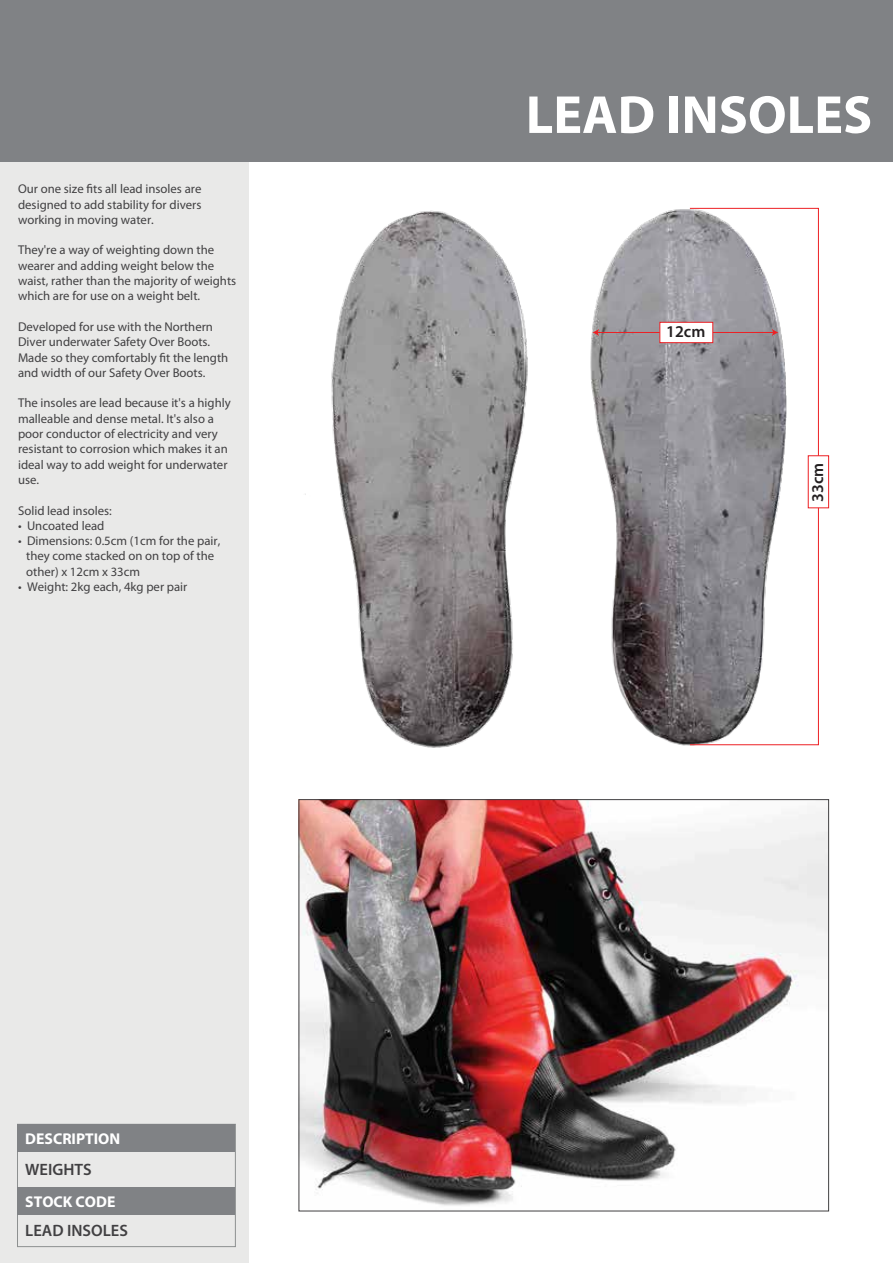
<style>
.page{position:relative;width:893px;height:1263px;background:#fff}
.page>*{position:absolute;margin:0;border:0;box-sizing:border-box;transform-origin:0 0}
.t1{font:700 54px "Myriad Pro";color:#fff}
.t2{font:600 16.5px "Myriad Pro";color:#414042}
.t3{font:600 16.5px "Myriad Pro";color:#231f20}
.t4{font:700 15.6px "Myriad Pro";color:#fff}
.t5{font:12.75px/15.3px "Myriad Pro";color:#414042}
</style>
<div class="page">
<div style="left:0;top:0;width:248px;height:1262px;background:#e9e9e8"></div>
<div style="left:0;top:0;width:893px;height:161px;background:#808285"></div>
<div style="left:17px;top:1124px;width:219px;height:123px;border:1px solid #8d9090"></div>
<div style="left:18px;top:1124px;width:217px;height:27px;background:#808285"></div>
<div style="left:18px;top:1187px;width:217px;height:27px;background:#808285"></div>
<img style="left:305px;top:207px;width:492px;height:541px">
<div style="left:689px;top:208px;width:130px;height:537px;border:1px solid #ed2024"></div>
<div style="left:808px;top:455px;width:21px;height:53px;background:#fff;border:1px solid #ed2024"></div>
<hr style="left:597px;top:332px;width:177px;height:1px;background:#ed2024">
<svg style="left:592px;top:329px;width:7px;height:7px"></svg>
<svg style="left:772px;top:329px;width:6px;height:7px"></svg>
<div style="left:659px;top:322px;width:54px;height:21px;background:#fff;border:1px solid #ed2024"></div>
<img style="left:301px;top:801px;width:526px;height:405px">
<p class="t5" style="left:18px;top:182px;width:185px;text-align:justify">Our one size fits all lead insoles are designed to add stability for divers working in moving water.</p>
<p class="t5" style="left:18px;top:243px;width:220px">They're a way of weighting down the wearer and adding weight below the waist, rather than the majority of weights which are for use on a weight belt.</p>
<p class="t5" style="left:18px;top:319px;width:212px">Developed for use with the Northern Diver underwater Safety Over Boots.<br>Made so they comfortably fit the length and width of our Safety Over Boots.</p>
<p class="t5" style="left:18px;top:396px;width:214px">The insoles are lead because it's a highly malleable and dense metal. It's also a poor conductor of electricity and very resistant to corrosion which makes it an ideal way to add weight for underwater use.</p>
<p class="t5" style="left:18px;top:503px;width:95px">Solid lead insoles:</p>
<p class="t5" style="left:18px;top:518px;width:88px">• Uncoated lead</p>
<p class="t5" style="left:26px;top:533px;width:196px;text-indent:-8px">• Dimensions: 0.5cm (1cm for the pair, they come stacked on on top of the other) x 12cm x 33cm</p>
<p class="t5" style="left:18px;top:579px;width:171px">• Weight: 2kg each, 4kg per pair</p>
<p class="t4" style="left:25px;top:1130px;width:96px">DESCRIPTION</p>
<p class="t2" style="left:25px;top:1160px;width:68px">WEIGHTS</p>
<p class="t4" style="left:25px;top:1193px;width:92px">STOCK CODE</p>
<p class="t2" style="left:25px;top:1221px;width:104px">LEAD INSOLES</p>
<h1 class="t1" style="left:526px;top:84px;width:348px">LEAD INSOLES</h1>
<p class="t3" style="left:666px;top:322px;width:41px">12cm</p>
<p class="t3" style="left:809px;top:502px;width:41px;rotate:-90deg">33cm</p>
</div>
